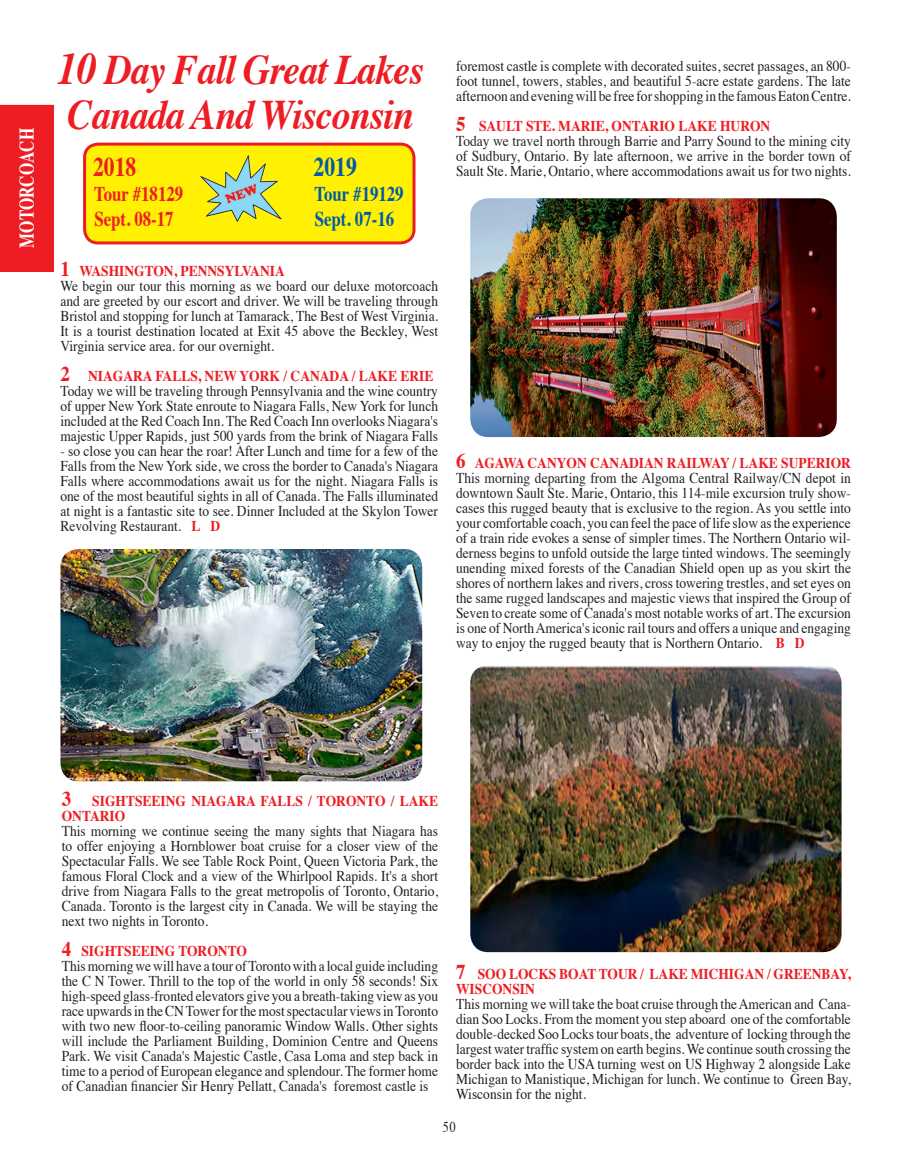
<style>
.page{position:relative;width:905px;height:1175px;background:#fff}
.page>*{position:absolute;margin:0;border:0;box-sizing:border-box;transform-origin:0 0}
.t1{font:italic 700 42px/45px "Times";letter-spacing:-.025em;color:#ee1d23;scale:.9 1}
.t2{font:700 27px "Times";color:#ee1d23;scale:.8 1}
.t3{font:700 27px "Times";color:#015aaa;scale:.8 1}
.t4{font:700 21px "Times";color:#ee1d23;scale:.8 1}
.t5{font:700 21px "Times";color:#015aaa;scale:.8 1}
.t6{font:700 21px "Times";color:#fff;scale:.75 1}
.t7{font:700 21px "Times";color:#ee1d23;scale:.9 1}
.t8{font:15px/15px "Times";color:#231f20;text-align:justify;scale:.9 1}
.t9{font:700 15px/15px "Times";color:#ee1d23;scale:.9 1}
.t10{font:15px "Times";color:#231f20;scale:.8 1}
.s1{font-size:45px}
.s2{font-weight:700;font-size:21px;color:#ee1d23}
.s3{font-weight:700;color:#ee1d23}
.s4{font-size:21px}
</style>
<div class="page">
<div style="left:85px;top:144px;width:329px;height:99px;background:#fff101;border-radius:14px"></div>
<div style="left:83px;top:143px;width:332px;height:101px;border:3px solid #ee1d23;border-radius:13px"></div>
<div style="left:0;top:105px;width:53px;height:166px;background:#ee1d23"></div>
<img style="left:60px;top:549px;width:362px;height:232px">
<img style="left:470px;top:198px;width:366px;height:239px">
<img style="left:470px;top:665px;width:371px;height:287px">
<img style="left:200px;top:155px;width:81px;height:66px">
<h3 class="t6" style="left:18px;top:248px;width:161px;rotate:-90deg">MOTORCOACH</h3>
<h1 class="t1" style="left:58px;top:51px;width:408px"><span class="s1">10</span> Day Fall Great Lakes<br>Canada And Wisconsin</h1>
<h2 class="t2" style="left:93px;top:155px;width:56px">2018</h2>
<h2 class="t3" style="left:313px;top:155px;width:55px">2019</h2>
<h3 class="t4" style="left:94px;top:185px;width:113px">Tour #18129</h3>
<h3 class="t5" style="left:314px;top:185px;width:113px">Tour #19129</h3>
<h3 class="t4" style="left:94px;top:210px;width:101px">Sept. 08-17</h3>
<h3 class="t5" style="left:315px;top:210px;width:101px">Sept. 07-16</h3>
<p class="t8" style="left:60px;top:264px;width:421px;text-align:left"><span class="s2">1</span> <span class="s3">WASHINGTON, PENNSYLVANIA<br></span>We begin our tour this morning as we board our deluxe motorcoach and are greeted by our escort and driver. We will be traveling through Bristol and stopping for lunch at Tamarack, The Best of West Virginia.<br>It is a tourist destination located at Exit 45 above the Beckley, West Virginia service area. for our overnight.</p>
<p class="t8" style="left:60px;top:369px;width:421px;text-align:left"><span class="s2">2</span> <span class="s3">NIAGARA FALLS, NEW YORK / CANADA / LAKE ERIE </span>Today we will be traveling through Pennsylvania and the wine country of upper New York State enroute to Niagara Falls, New York for lunch included at the Red Coach Inn. The Red Coach Inn overlooks Niagara's majestic Upper Rapids, just 500 yards from the brink of Niagara Falls</p>
<p class="t8" style="left:60px;top:444px;width:421px">- so close you can hear the roar! After Lunch and time for a few of the Falls from the New York side, we cross the border to Canada's Niagara Falls where accommodations await us for the night. Niagara Falls is one of the most beautiful sights in all of Canada. The Falls illuminated at night is a fantastic site to see. Dinner Included at the Skylon Tower Revolving Restaurant. <span class="s3">L D</span></p>
<p class="t8" style="left:456px;top:60px;width:440px">foremost castle is complete with decorated suites, secret passages, an 800- foot tunnel, towers, stables, and beautiful 5-acre estate gardens. The late afternoon and evening will be free for shopping in the famous Eaton Centre.</p>
<p class="t8" style="left:456px;top:120px;width:440px;text-align:left"><span class="s2">5</span> <span class="s3">SAULT STE. MARIE, ONTARIO LAKE HURON<br></span>Today we travel north through Barrie and Parry Sound to the mining city of Sudbury, Ontario. By late afternoon, we arrive in the border town of Sault Ste. Marie, Ontario, where accommodations await us for two nights.</p>
<p class="t8" style="left:456px;top:456px;width:440px"><span class="s2">6</span> <span class="s3">AGAWA CANYON CANADIAN RAILWAY / LAKE SUPERIOR </span>This morning departing from the Algoma Central Railway/CN depot in downtown Sault Ste. Marie, Ontario, this 114-mile excursion truly show&shy;cases this rugged beauty that is exclusive to the region. As you settle into your comfortable coach, you can feel the pace of life slow as the experience of a train ride evokes a sense of simpler times. The Northern Ontario wil&shy;derness begins to unfold outside the large tinted windows. The seemingly unending mixed forests of the Canadian Shield open up as you skirt the shores of northern lakes and rivers, cross towering trestles, and set eyes on the same rugged landscapes and majestic views that inspired the Group of Seven to create some of Canada's most notable works of art. The excursion is one of North America's iconic rail tours and offers a unique and engaging way to enjoy the rugged beauty that is Northern Ontario. <span class="s3">B D</span></p>
<h3 class="t7" style="left:62px;top:790px;width:12px">3</h3>
<p class="t9" style="left:62px;top:794px;width:419px;text-indent:30px">SIGHTSEEING NIAGARA FALLS / TORONTO / LAKE<br>ONTARIO</p>
<p class="t8" style="left:62px;top:824px;width:419px">This morning we continue seeing the many sights that Niagara has to offer enjoying a Hornblower boat cruise for a closer view of the Spectacular Falls. We see Table Rock Point, Queen Victoria Park, the famous Floral Clock and a view of the Whirlpool Rapids. It's a short drive from Niagara Falls to the great metropolis of Toronto, Ontario, Canada. Toronto is the largest city in Canada. We will be staying the next two nights in Toronto.</p>
<p class="t8" style="left:62px;top:944px;width:419px;text-align:left"><span class="s2">4</span> <span class="s3">SIGHTSEEING TORONTO<br></span>This morning we will have a tour of Toronto with a local guide including the C N Tower. Thrill to the top of the world in only 58 seconds! Six high-speed glass-fronted elevators give you a breath-taking view as you race upwards in the CN Tower for the most spectacular views in Toronto with two new floor-to-ceiling panoramic Window Walls. Other sights will include the Parliament Building, Dominion Centre and Queens Park. We visit Canada's Majestic Castle, Casa Loma and step back in time to a period of European elegance and splendour. The former home of Canadian financier Sir Henry Pellatt, Canada's foremost castle is</p>
<p class="t9" style="left:456px;top:968px;width:440px"><span class="s4">7</span> SOO LOCKS BOAT TOUR / LAKE MICHIGAN / GREENBAY,<br>WISCONSIN</p>
<p class="t8" style="left:456px;top:998px;width:440px">This morning we will take the boat cruise through the American and Cana&shy;dian Soo Locks. From the moment you step aboard one of the comfortable double-decked Soo Locks tour boats, the adventure of locking through the largest water traffic system on earth begins. We continue south crossing the border back into the USA turning west on US Highway 2 alongside Lake Michigan to Manistique, Michigan for lunch. We continue to Green Bay, Wisconsin for the night.</p>
<p class="t10" style="left:443px;top:1120px;width:18px">50</p>
</div>
